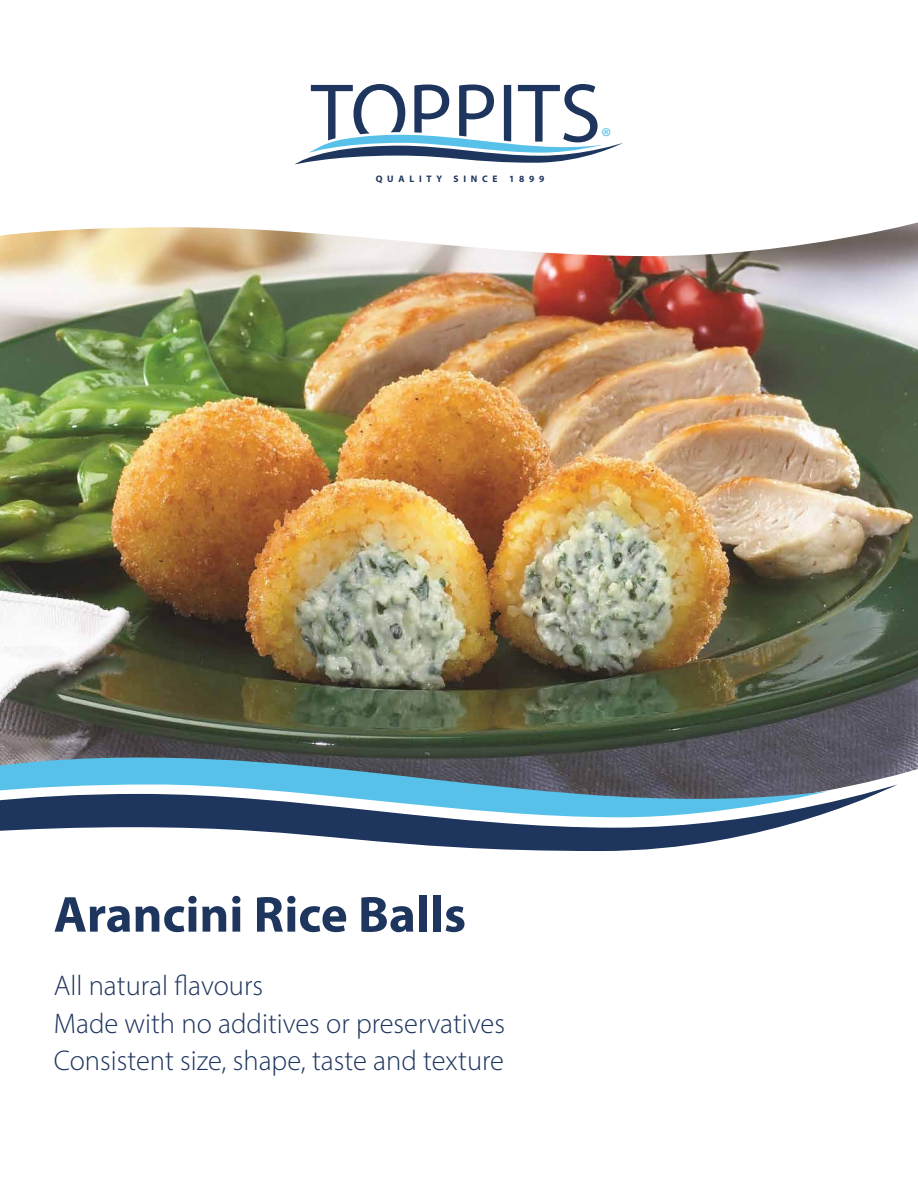
<style>
.page{position:relative;width:918px;height:1188px;background:#fff}
.page>*{position:absolute;margin:0;border:0;box-sizing:border-box;transform-origin:0 0}
.t1{font:700 51px "Myriad Pro";color:#1e355e}
.t2{font:300 28.5px/37.5px "Myriad Pro";color:#1e355e}
.t3{font:24.6px "Myriad Pro";color:#57c1e9}
.t4{font:700 9.45px "Myriad Pro";letter-spacing:.5em;color:#1e355e}
</style>
<div class="page">
<img style="left:0;top:285px;width:918px;height:480px">
<svg style="left:0;top:164px;width:918px;height:121px"></svg>
<svg style="left:0;top:784px;width:897px;height:67px"></svg>
<svg style="left:0;top:727px;width:828px;height:99px;background:#5c7887"></svg>
<svg style="left:295px;top:84px;width:328px;height:80px"></svg>
<p class="t4" style="left:376px;top:173px;width:170px">QUALITY SINCE 1899</p>
<p class="t3" style="left:601px;top:122px;width:12px">®</p>
<h1 class="t1" style="left:54px;top:881px;width:414px">Arancini Rice Balls</h1>
<p class="t2" style="left:54px;top:967px;width:453px">All natural flavours<br>Made with no additives or preservatives<br>Consistent size, shape, taste and texture</p>
</div>
